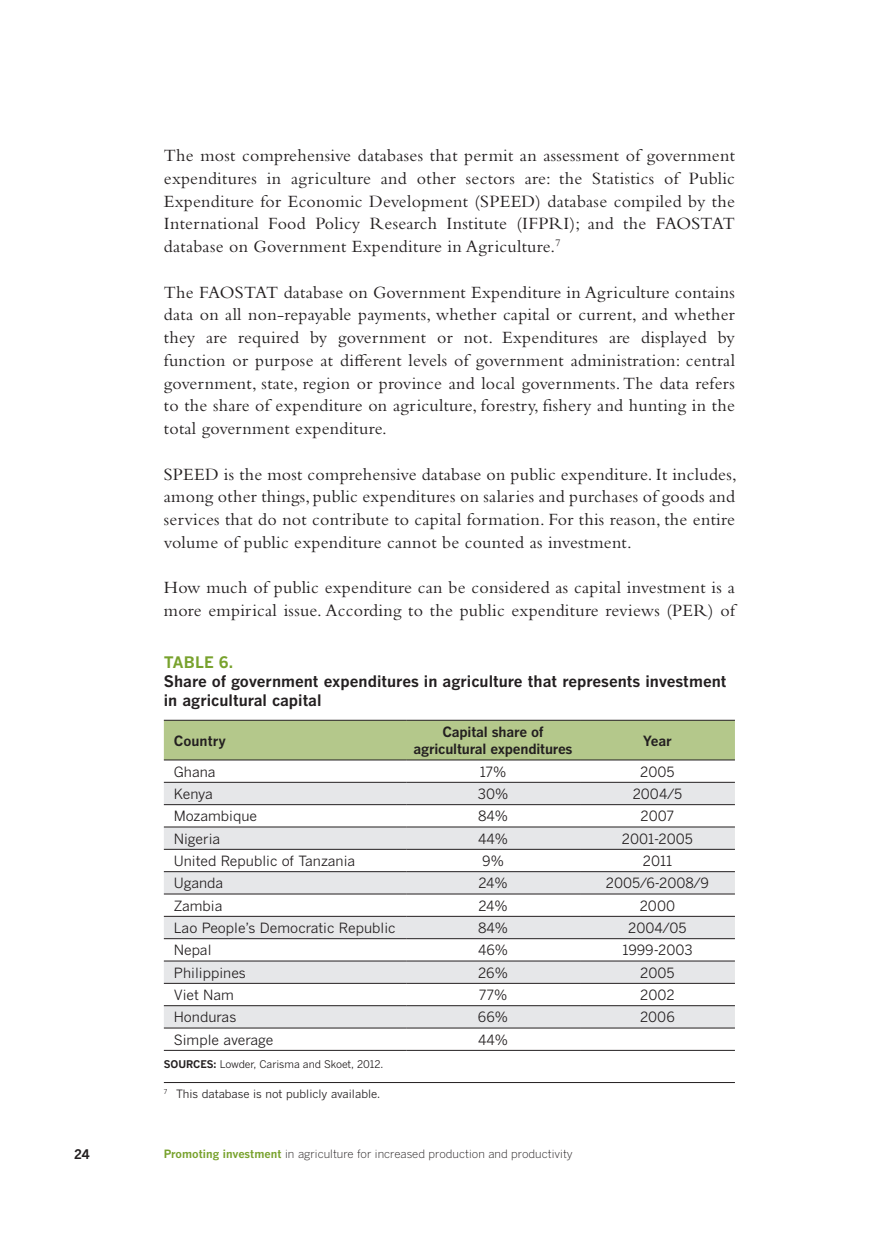
<style>
.page{position:relative;width:874px;height:1241px;background:#fff}
.page>*{position:absolute;margin:0;border:0;box-sizing:border-box;transform-origin:0 0}
.t1{font:17.85px/22.8px "Bembo Std";letter-spacing:.015em;color:#231f20;text-align:justify}
.t2{font:700 15.75px/18.9px "Benton Gothic";color:#231f20}
.t3{font:700 15.75px "Benton Gothic";color:#78a22d}
.t4{font:14px "Benton Gothic";color:#231f20}
.t5{font:700 14px/16.8px "Benton Gothic";letter-spacing:-.015em;color:#231f20;text-align:center}
.t6{font:700 13.12px "Benton Gothic";color:#231f20}
.t7{font:300 11.38px "Benton Gothic";color:#231f20}
.t8{font:11.38px "Benton Gothic";color:#231f20}
.t9{font:10.5px "Benton Gothic";letter-spacing:-.005em;color:#231f20}
.t10{font:700 10.5px "Benton Gothic";color:#231f20}
.s1{font-weight:700}
.s2{font-weight:700;color:#78a22d}
</style>
<div class="page">
<hr style="left:164px;top:1082px;width:570px;height:1px;background:#231f20">
<div style="left:164px;top:720px;width:570px;height:39px;background:#b4c88b"></div>
<svg style="left:164px;top:782px;width:570px;height:245px;fill:#e6e7e9"></svg>
<hr style="left:164px;top:719px;width:242px;height:1px;background:#231f20">
<hr style="left:406px;top:719px;width:173px;height:1px;background:#231f20">
<hr style="left:579px;top:719px;width:155px;height:1px;background:#231f20">
<hr style="left:164px;top:759px;width:242px;height:1px;background:#231f20">
<hr style="left:406px;top:759px;width:173px;height:1px;background:#231f20">
<hr style="left:579px;top:759px;width:155px;height:1px;background:#231f20">
<hr style="left:164px;top:781px;width:242px;height:1px;background:#231f20">
<hr style="left:406px;top:781px;width:173px;height:1px;background:#231f20">
<hr style="left:579px;top:781px;width:155px;height:1px;background:#231f20">
<hr style="left:164px;top:804px;width:242px;height:1px;background:#231f20">
<hr style="left:406px;top:804px;width:173px;height:1px;background:#231f20">
<hr style="left:579px;top:804px;width:155px;height:1px;background:#231f20">
<hr style="left:164px;top:826px;width:242px;height:1px;background:#231f20">
<hr style="left:406px;top:826px;width:173px;height:1px;background:#231f20">
<hr style="left:579px;top:826px;width:155px;height:1px;background:#231f20">
<hr style="left:164px;top:848px;width:242px;height:1px;background:#231f20">
<hr style="left:406px;top:848px;width:173px;height:1px;background:#231f20">
<hr style="left:579px;top:848px;width:155px;height:1px;background:#231f20">
<hr style="left:164px;top:871px;width:242px;height:1px;background:#231f20">
<hr style="left:406px;top:871px;width:173px;height:1px;background:#231f20">
<hr style="left:579px;top:871px;width:155px;height:1px;background:#231f20">
<hr style="left:164px;top:893px;width:242px;height:1px;background:#231f20">
<hr style="left:406px;top:893px;width:173px;height:1px;background:#231f20">
<hr style="left:579px;top:893px;width:155px;height:1px;background:#231f20">
<hr style="left:164px;top:915px;width:242px;height:1px;background:#231f20">
<hr style="left:406px;top:915px;width:173px;height:1px;background:#231f20">
<hr style="left:579px;top:915px;width:155px;height:1px;background:#231f20">
<hr style="left:164px;top:938px;width:242px;height:1px;background:#231f20">
<hr style="left:406px;top:938px;width:173px;height:1px;background:#231f20">
<hr style="left:579px;top:938px;width:155px;height:1px;background:#231f20">
<hr style="left:164px;top:960px;width:242px;height:1px;background:#231f20">
<hr style="left:406px;top:960px;width:173px;height:1px;background:#231f20">
<hr style="left:579px;top:960px;width:155px;height:1px;background:#231f20">
<hr style="left:164px;top:982px;width:242px;height:1px;background:#231f20">
<hr style="left:406px;top:982px;width:173px;height:1px;background:#231f20">
<hr style="left:579px;top:982px;width:155px;height:1px;background:#231f20">
<hr style="left:164px;top:1005px;width:242px;height:1px;background:#231f20">
<hr style="left:406px;top:1005px;width:173px;height:1px;background:#231f20">
<hr style="left:579px;top:1005px;width:155px;height:1px;background:#231f20">
<hr style="left:164px;top:1027px;width:242px;height:1px;background:#231f20">
<hr style="left:406px;top:1027px;width:173px;height:1px;background:#231f20">
<hr style="left:579px;top:1027px;width:155px;height:1px;background:#231f20">
<hr style="left:164px;top:1049px;width:242px;height:1px;background:#231f20">
<hr style="left:406px;top:1049px;width:173px;height:1px;background:#231f20">
<hr style="left:579px;top:1049px;width:155px;height:1px;background:#231f20">
<p class="t1" style="left:164px;top:144px;width:572px">The most comprehensive databases that permit an assessment of government expenditures in agriculture and other sectors are: the Statistics of Public Expenditure for Economic Development (SPEED) database compiled by the International Food Policy Research Institute (IFPRI); and the FAOSTAT database on Government Expenditure in Agriculture.<sup>7</sup></p>
<p class="t1" style="left:164px;top:280px;width:572px">The FAOSTAT database on Government Expenditure in Agriculture contains data on all non-repayable payments, whether capital or current, and whether they are required by government or not. Expenditures are displayed by function or purpose at different levels of government administration: central government, state, region or province and local governments. The data refers to the share of expenditure on agriculture, forestry, fishery and hunting in the total government expenditure.</p>
<p class="t1" style="left:164px;top:462px;width:574px">SPEED is the most comprehensive database on public expenditure. It includes, among other things, public expenditures on salaries and purchases of goods and services that do not contribute to capital formation. For this reason, the entire volume of public expenditure cannot be counted as investment.</p>
<p class="t1" style="left:164px;top:576px;width:572px">How much of public expenditure can be considered as capital investment is a more empirical issue. According to the public expenditure reviews (PER) of</p>
<p class="t3" style="left:164px;top:652px;width:71px">Table 6.</p>
<p class="t2" style="left:164px;top:671px;width:564px">Share of government expenditures in agriculture that represents investment in agricultural capital</p>
<p class="t5" style="left:174px;top:731px;width:54px">Country</p>
<p class="t5" style="left:413px;top:723px;width:160px">Capital share of agricultural expenditures</p>
<p class="t5" style="left:642px;top:731px;width:31px">Year</p>
<p class="t4" style="left:174px;top:763px;width:43px">Ghana</p>
<p class="t4" style="left:479px;top:763px;width:28px">17%</p>
<p class="t4" style="left:640px;top:763px;width:36px">2005</p>
<p class="t4" style="left:174px;top:785px;width:41px">Kenya</p>
<p class="t4" style="left:477px;top:785px;width:32px">30%</p>
<p class="t4" style="left:632px;top:785px;width:51px">2004/5</p>
<p class="t4" style="left:174px;top:807px;width:85px">Mozambique</p>
<p class="t4" style="left:478px;top:807px;width:31px">84%</p>
<p class="t4" style="left:640px;top:807px;width:35px">2007</p>
<p class="t4" style="left:174px;top:830px;width:48px">Nigeria</p>
<p class="t4" style="left:478px;top:830px;width:31px">44%</p>
<p class="t4" style="left:621px;top:830px;width:73px">2001-2005</p>
<p class="t4" style="left:174px;top:852px;width:183px">United Republic of Tanzania</p>
<p class="t4" style="left:482px;top:852px;width:23px">9%</p>
<p class="t4" style="left:642px;top:852px;width:31px">2011</p>
<p class="t4" style="left:174px;top:874px;width:51px">Uganda</p>
<p class="t4" style="left:478px;top:874px;width:31px">24%</p>
<p class="t4" style="left:605px;top:874px;width:105px">2005/6-2008/9</p>
<p class="t4" style="left:174px;top:897px;width:50px">Zambia</p>
<p class="t4" style="left:478px;top:897px;width:31px">24%</p>
<p class="t4" style="left:639px;top:897px;width:37px">2000</p>
<p class="t4" style="left:174px;top:919px;width:223px">Lao People’s Democratic Republic</p>
<p class="t4" style="left:478px;top:919px;width:31px">84%</p>
<p class="t4" style="left:628px;top:919px;width:60px">2004/05</p>
<p class="t4" style="left:174px;top:941px;width:39px">Nepal</p>
<p class="t4" style="left:478px;top:941px;width:32px">46%</p>
<p class="t4" style="left:622px;top:941px;width:72px">1999-2003</p>
<p class="t4" style="left:174px;top:964px;width:73px">Philippines</p>
<p class="t4" style="left:478px;top:964px;width:31px">26%</p>
<p class="t4" style="left:640px;top:964px;width:36px">2005</p>
<p class="t4" style="left:174px;top:986px;width:62px">Viet Nam</p>
<p class="t4" style="left:478px;top:986px;width:30px">77%</p>
<p class="t4" style="left:640px;top:986px;width:36px">2002</p>
<p class="t4" style="left:174px;top:1008px;width:64px">Honduras</p>
<p class="t4" style="left:477px;top:1008px;width:32px">66%</p>
<p class="t4" style="left:639px;top:1008px;width:36px">2006</p>
<p class="t4" style="left:174px;top:1031px;width:101px">Simple average</p>
<p class="t4" style="left:478px;top:1031px;width:31px">44%</p>
<p class="t10" style="left:164px;top:1057px;width:30px">Sources</p>
<p class="t9" style="left:213px;top:1057px;width:171px"><span class="s1">:</span> Lowder, Carisma and Skoet, 2012.</p>
<p class="t8" style="left:164px;top:1086px;width:218px"><sup>7</sup> This database is not publicly available.</p>
<p class="t6" style="left:74px;top:1145px;width:17px">24</p>
<p class="t7" style="left:164px;top:1146px;width:410px"><span class="s2">Promoting investment</span> in agriculture for increased production and productivity</p>
</div>
